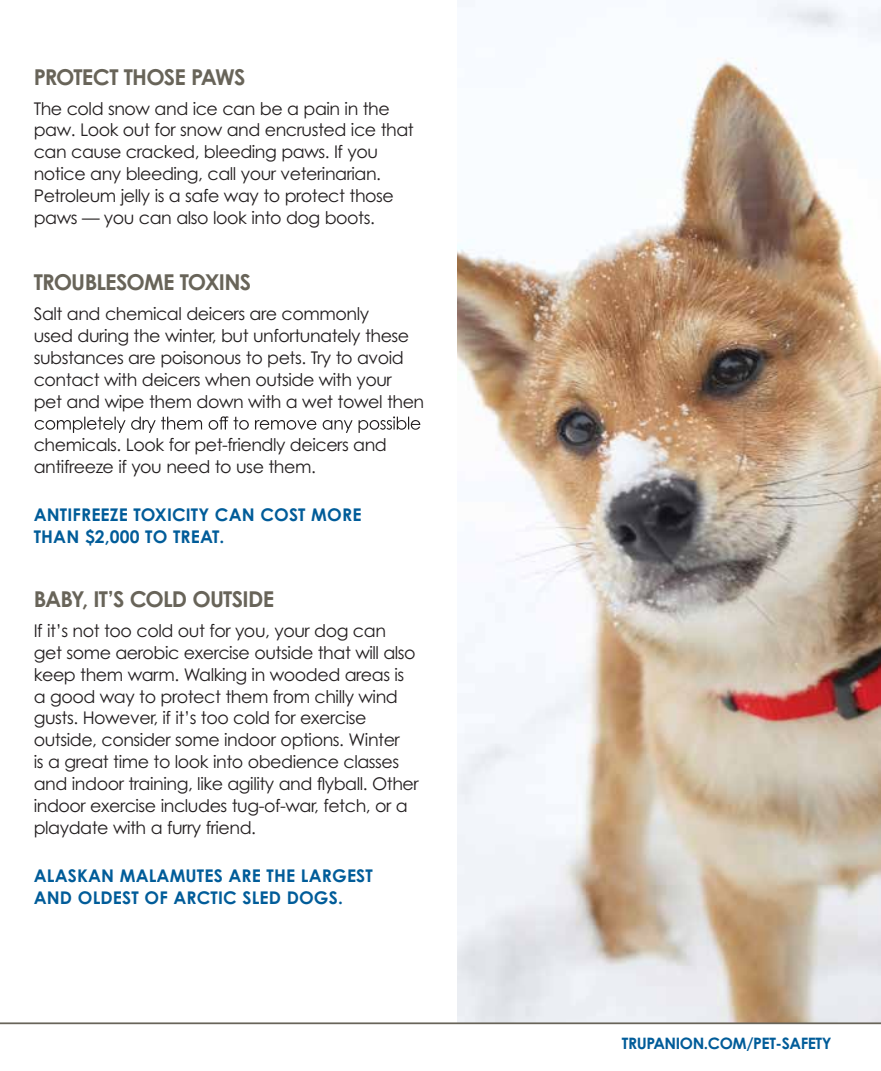
<style>
.page{position:relative;width:881px;height:1071px;background:#fff}
.page>*{position:absolute;margin:0;border:0;box-sizing:border-box;transform-origin:0 0}
.t1{font:700 21.88px "Century Gothic Pro";letter-spacing:-.04em;color:#686459}
.t2{font:17.5px/21.9px "Century Gothic Pro";letter-spacing:-.025em;color:#231f20}
.t3{font:700 17.5px/21.9px "Century Gothic Pro";letter-spacing:.01em;color:#005c99}
.t4{font:700 15.75px "Century Gothic Pro";letter-spacing:-.025em;color:#005c99}
</style>
<div class="page">
<img style="left:457px;top:0;width:423px;height:1022px">
<hr style="left:0;top:1022px;width:880px;height:2px;background:#686459">
<svg style="left:35px;top:416px;width:385px;height:17px"></svg>
<p class="t1" style="left:34px;top:63px;width:213px">PROTECT THOSE PAWS</p>
<p class="t2" style="left:34px;top:97px;width:381px">The cold snow and ice can be a pain in the paw. Look out for snow and encrusted ice that can cause cracked, bleeding paws. If you notice any bleeding, call your veterinarian.<br>Petroleum jelly is a safe way to protect those paws — you can also look into dog boots.</p>
<p class="t1" style="left:34px;top:269px;width:219px">TROUBLESOME TOXINS</p>
<p class="t2" style="left:34px;top:303px;width:392px">Salt and chemical deicers are commonly<br>used during the winter, but unfortunately these substances are poisonous to pets. Try to avoid contact with deicers when outside with your pet and wipe them down with a wet towel then</p>
<p class="t2" style="left:34px;top:434px;width:354px">chemicals. Look for pet-friendly deicers and antifreeze if you need to use them.</p>
<p class="t3" style="left:34px;top:504px;width:329px">ANTIFREEZE TOXICITY CAN COST MORE<br>THAN $2,000 TO TREAT.</p>
<p class="t1" style="left:34px;top:586px;width:242px">BABY, IT’S COLD OUTSIDE</p>
<p class="t2" style="left:34px;top:619px;width:386px">If it’s not too cold out for you, your dog can<br>get some aerobic exercise outside that will also keep them warm. Walking in wooded areas is a good way to protect them from chilly wind gusts. However, if it’s too cold for exercise outside, consider some indoor options. Winter<br>is a great time to look into obedience classes and indoor training, like agility and flyball. Other indoor exercise includes tug-of-war, fetch, or a playdate with a furry friend.</p>
<p class="t3" style="left:34px;top:864px;width:340px">ALASKAN MALAMUTES ARE THE LARGEST<br>AND OLDEST OF ARCTIC SLED DOGS.</p>
<p class="t4" style="left:621px;top:1034px;width:211px">TRUPANION.COM/PET-SAFETY</p>
</div>
